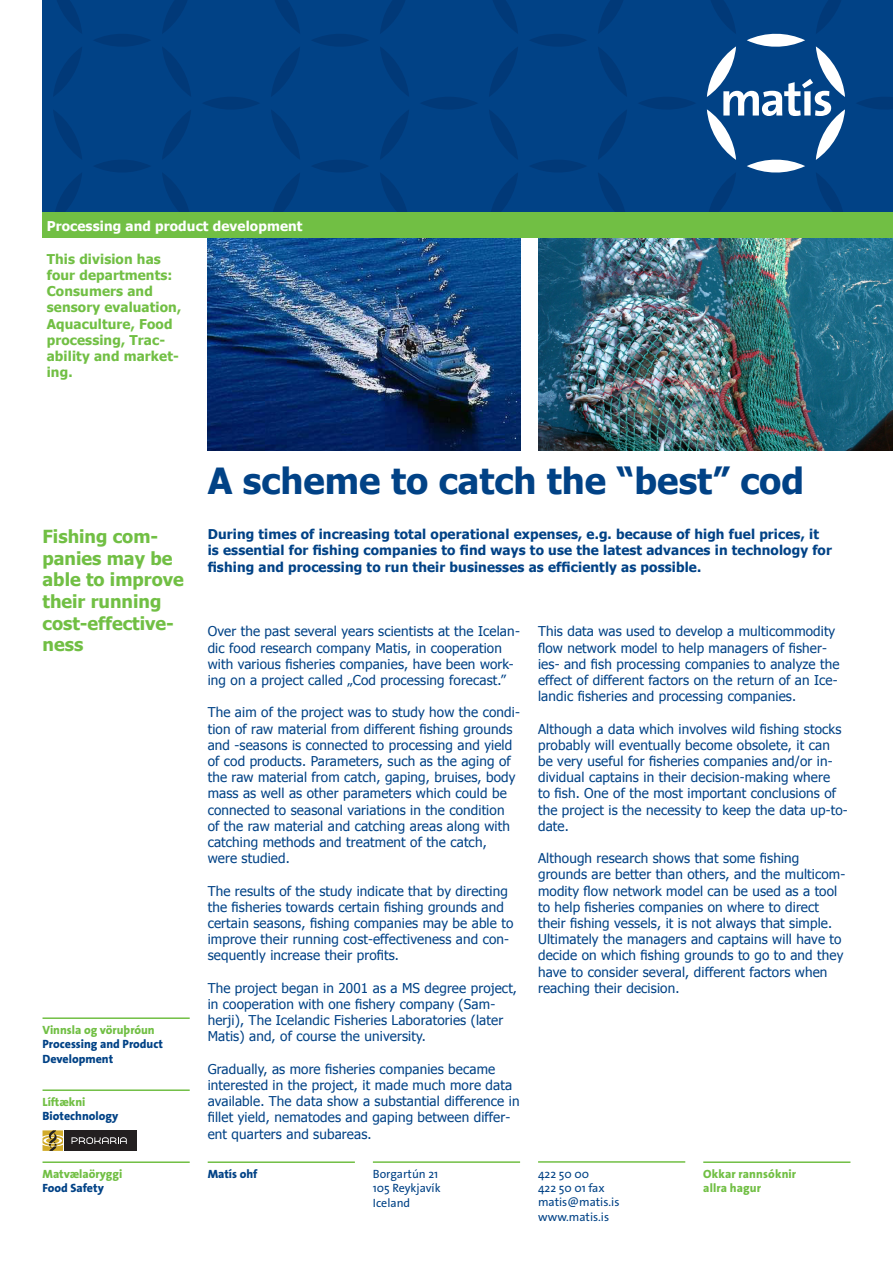
<style>
.page{position:relative;width:893px;height:1263px;background:#fff}
.page>*{position:absolute;margin:0;border:0;box-sizing:border-box;transform-origin:0 0}
.t1{font:700 36px "Tahoma";color:#014286}
.t2{font:700 18px/21.6px "Tahoma";color:#71bf44}
.t3{font:13.5px/16.2px "Tahoma";letter-spacing:.01em;color:#014286}
.t4{font:700 13.5px/16.2px "Tahoma";letter-spacing:.01em;color:#014286}
.t5{font:700 13.5px/16.2px "Tahoma";letter-spacing:.01em;color:#71bf44}
.t6{font:700 13.5px "Tahoma";letter-spacing:.01em;color:#fff}
.t7{font:800 12px/14.4px "The Sans B8";color:#71bf44}
.t8{font:800 12px "The Sans B8";color:#014286}
.t9{font:12px "The Sans B5 Plain";color:#014286}
.t10{font:12px "The Sans";color:#014286}
.s1{font-family:"The Sans"}
.s2{font-family:"The Sans B5 Plain"}
</style>
<div class="page">
<hr style="left:208px;top:1161px;width:147px;height:2px;background:#71bf44">
<hr style="left:373px;top:1161px;width:147px;height:2px;background:#71bf44">
<hr style="left:538px;top:1161px;width:147px;height:2px;background:#71bf44">
<hr style="left:703px;top:1161px;width:147px;height:2px;background:#71bf44">
<hr style="left:43px;top:1017px;width:147px;height:2px;background:#71bf44">
<hr style="left:43px;top:1089px;width:147px;height:2px;background:#71bf44">
<hr style="left:43px;top:1161px;width:147px;height:2px;background:#71bf44">
<div style="left:64px;top:1130px;width:73px;height:21px;background:#231f20"></div>
<svg style="left:72px;top:1137px;width:55px;height:7px"></svg>
<svg style="left:43px;top:1130px;width:20px;height:21px"></svg>
<div style="left:43px;top:0;width:850px;height:213px;background:#014286"></div>
<svg style="left:53px;top:173px;width:29px;height:40px"></svg>
<svg style="left:53px;top:110px;width:29px;height:49px"></svg>
<svg style="left:53px;top:47px;width:29px;height:49px"></svg>
<svg style="left:57px;top:0;width:25px;height:33px"></svg>
<svg style="left:162px;top:173px;width:29px;height:40px"></svg>
<svg style="left:94px;top:160px;width:56px;height:12px"></svg>
<svg style="left:162px;top:110px;width:29px;height:49px"></svg>
<svg style="left:162px;top:47px;width:29px;height:49px"></svg>
<svg style="left:94px;top:34px;width:56px;height:12px"></svg>
<svg style="left:162px;top:0;width:25px;height:33px"></svg>
<svg style="left:271px;top:173px;width:29px;height:40px"></svg>
<svg style="left:271px;top:110px;width:29px;height:49px"></svg>
<svg style="left:203px;top:97px;width:56px;height:12px"></svg>
<svg style="left:271px;top:47px;width:29px;height:49px"></svg>
<svg style="left:275px;top:0;width:25px;height:33px"></svg>
<svg style="left:380px;top:173px;width:29px;height:40px"></svg>
<svg style="left:312px;top:160px;width:56px;height:12px"></svg>
<svg style="left:380px;top:110px;width:29px;height:49px"></svg>
<svg style="left:380px;top:47px;width:29px;height:49px"></svg>
<svg style="left:312px;top:34px;width:56px;height:12px"></svg>
<svg style="left:380px;top:0;width:25px;height:33px"></svg>
<svg style="left:489px;top:173px;width:29px;height:40px"></svg>
<svg style="left:489px;top:110px;width:29px;height:49px"></svg>
<svg style="left:421px;top:97px;width:56px;height:12px"></svg>
<svg style="left:489px;top:47px;width:29px;height:49px"></svg>
<svg style="left:493px;top:0;width:25px;height:33px"></svg>
<svg style="left:598px;top:173px;width:29px;height:40px"></svg>
<svg style="left:530px;top:160px;width:56px;height:12px"></svg>
<svg style="left:598px;top:110px;width:29px;height:49px"></svg>
<svg style="left:598px;top:47px;width:29px;height:49px"></svg>
<svg style="left:530px;top:34px;width:56px;height:12px"></svg>
<svg style="left:598px;top:0;width:25px;height:33px"></svg>
<svg style="left:639px;top:97px;width:56px;height:12px"></svg>
<svg style="left:857px;top:97px;width:36px;height:12px"></svg>
<svg style="left:707px;top:0;width:138px;height:213px"></svg>
<div style="left:43px;top:213px;width:850px;height:25px;background:#71bf44"></div>
<img style="left:208px;top:238px;width:312px;height:213px">
<img style="left:538px;top:238px;width:355px;height:213px">
<p class="t6" style="left:47px;top:218px;width:257px">Processing and product development</p>
<p class="t5" style="left:47px;top:250px;width:136px">This division has four departments:<br>Consumers and sensory evaluation,<br>Aquaculture, Food processing, Trac&shy;ability and market&shy;ing.</p>
<p class="t2" style="left:43px;top:525px;width:143px">Fishing com&shy;panies may be able to improve their running cost-effective&shy;ness</p>
<p class="t7" style="left:43px;top:1023px;width:114px">Vinnsla og vöruþróun</p>
<p class="t8" style="left:43px;top:1038px;width:122px">Processing and Product</p>
<p class="t8" style="left:43px;top:1052px;width:72px">Development</p>
<p class="t7" style="left:43px;top:1095px;width:44px">Líftækni</p>
<p class="t8" style="left:43px;top:1110px;width:77px">Biotechnology</p>
<p class="t7" style="left:43px;top:1167px;width:81px">Matvælaöryggi</p>
<p class="t8" style="left:43px;top:1182px;width:63px">Food Safety</p>
<p class="t1" style="left:208px;top:458px;width:598px">A scheme to catch the “best” cod</p>
<p class="t4" style="left:208px;top:526px;width:626px">During times of increasing total operational expenses, e.g. because of high fuel prices, it is essential for fishing companies to find ways to use the latest advances in technology for fishing and processing to run their businesses as efficiently as possible.</p>
<p class="t3" style="left:208px;top:623px;width:314px">Over the past several years scientists at the Icelan&shy;dic food research company Matis, in cooperation with various fisheries companies, have been work&shy;ing on a project called „Cod processing forecast.”</p>
<p class="t3" style="left:208px;top:704px;width:314px">The aim of the project was to study how the condi&shy;tion of raw material from different fishing grounds and -seasons is connected to processing and yield of cod products. Parameters, such as the aging of the raw material from catch, gaping, bruises, body mass as well as other parameters which could be connected to seasonal variations in the condition<br>of the raw material and catching areas along with catching methods and treatment of the catch,<br>were studied.</p>
<p class="t3" style="left:208px;top:882px;width:307px">The results of the study indicate that by directing the fisheries towards certain fishing grounds and certain seasons, fishing companies may be able to improve their running cost-effectiveness and con&shy;sequently increase their profits.</p>
<p class="t3" style="left:208px;top:979px;width:311px">The project began in 2001 as a MS degree project, in cooperation with one fishery company (Sam&shy;herji), The Icelandic Fisheries Laboratories (later Matis) and, of course the university.</p>
<p class="t3" style="left:208px;top:1060px;width:313px">Gradually, as more fisheries companies became interested in the project, it made much more data available. The data show a substantial difference in fillet yield, nematodes and gaping between differ&shy;ent quarters and subareas.</p>
<p class="t8" style="left:208px;top:1167px;width:51px">Matís ohf</p>
<p class="t9" style="left:373px;top:1167px;width:67px">Borgartún <span class="s1">21</span></p>
<p class="t9" style="left:373px;top:1182px;width:69px"><span class="s1">105</span> Reykjavík</p>
<p class="t9" style="left:373px;top:1196px;width:39px">Iceland</p>
<p class="t3" style="left:538px;top:623px;width:303px">This data was used to develop a multicommodity flow network model to help managers of fisher&shy;ies- and fish processing companies to analyze the effect of different factors on the return of an Ice&shy;landic fisheries and processing companies.</p>
<p class="t3" style="left:538px;top:720px;width:310px">Although a data which involves wild fishing stocks probably will eventually become obsolete, it can be very useful for fisheries companies and/or in&shy;dividual captains in their decision-making where<br>to fish. One of the most important conclusions of the project is the necessity to keep the data up-to&shy;date.</p>
<p class="t3" style="left:538px;top:850px;width:309px">Although research shows that some fishing grounds are better than others, and the multicom&shy;modity flow network model can be used as a tool to help fisheries companies on where to direct their fishing vessels, it is not always that simple.<br>Ultimately the managers and captains will have to decide on which fishing grounds to go to and they have to consider several, different factors when reaching their decision.</p>
<p class="t10" style="left:538px;top:1163px;width:52px">422 50 00</p>
<p class="t10" style="left:538px;top:1178px;width:68px">422 50 01 <span class="s2">fax</span></p>
<p class="t9" style="left:538px;top:1196px;width:83px">matis@matis.is</p>
<p class="t9" style="left:538px;top:1210px;width:73px">www.matis.is</p>
<p class="t7" style="left:703px;top:1167px;width:94px">Okkar rannsóknir allra hagur</p>
</div>
